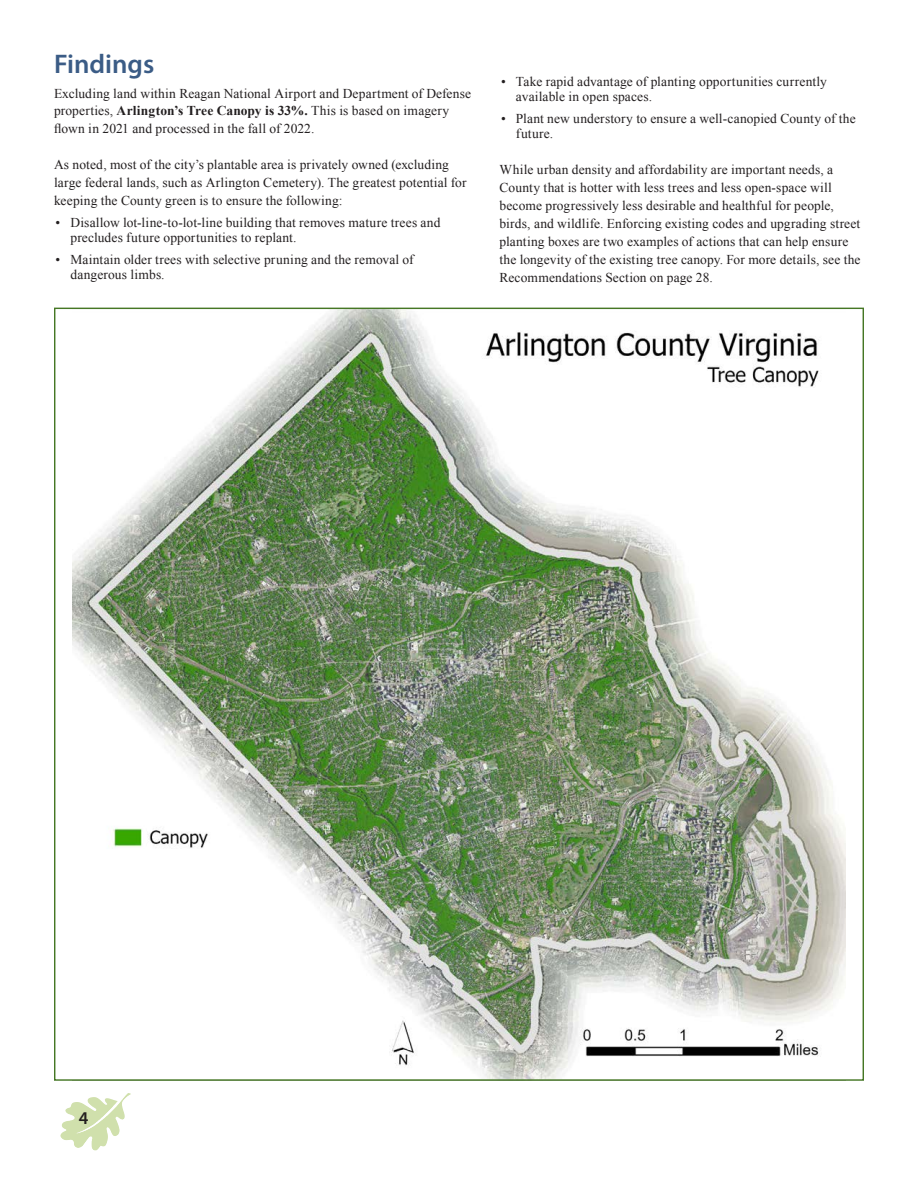
<style>
.page{position:relative;width:918px;height:1188px;background:#fff}
.page>*{position:absolute;margin:0;border:0;box-sizing:border-box;transform-origin:0 0}
.t1{font:600 27px "Myriad Pro";color:#3b5c86}
.t2{font:600 18px "Myriad Pro";color:#231f20}
.t3{font:13.5px/18px "Times New Roman";letter-spacing:.01em;color:#231f20}
.s1{font-weight:700}
</style>
<div class="page">
<svg style="left:119px;top:1093px;width:9px;height:10px"></svg>
<img style="left:73px;top:310px;width:772px;height:769px">
<h1 class="t1" style="left:54px;top:47px;width:102px">Findings</h1>
<p class="t3" style="left:54px;top:84px;width:419px">Excluding land within Reagan National Airport and Department of Defense properties, <span class="s1">Arlington’s Tree Canopy is 33%.</span> This is based on imagery flown in 2021 and processed in the fall of 2022.</p>
<p class="t3" style="left:54px;top:156px;width:414px">As noted, most of the city’s plantable area is privately owned (excluding large federal lands, such as Arlington Cemetery). The greatest potential for keeping the County green is to ensure the following:</p>
<p class="t3" style="left:70px;top:215px;width:371px;line-height:15px;text-indent:-15px">• Disallow lot-line-to-lot-line building that removes mature trees and precludes future opportunities to replant.</p>
<p class="t3" style="left:71px;top:252px;width:345px;line-height:15px;text-indent:-15px">• Maintain older trees with selective pruning and the removal of dangerous limbs.</p>
<p class="t3" style="left:516px;top:74px;width:312px;line-height:15px;text-indent:-15px">• Take rapid advantage of planting opportunities currently available in open spaces.</p>
<p class="t3" style="left:516px;top:110px;width:341px;line-height:15px;text-indent:-15px">• Plant new understory to ensure a well-canopied County of the future.</p>
<p class="t3" style="left:500px;top:160px;width:363px">While urban density and affordability are important needs, a County that is hotter with less trees and less open-space will become progressively less desirable and healthful for people, birds, and wildlife. Enforcing existing codes and upgrading street planting boxes are two examples of actions that can help ensure the longevity of the existing tree canopy. For more details, see the Recommendations Section on page 28.</p>
<h2 class="t2" style="left:79px;top:1106px;width:11px">4</h2>
</div>
